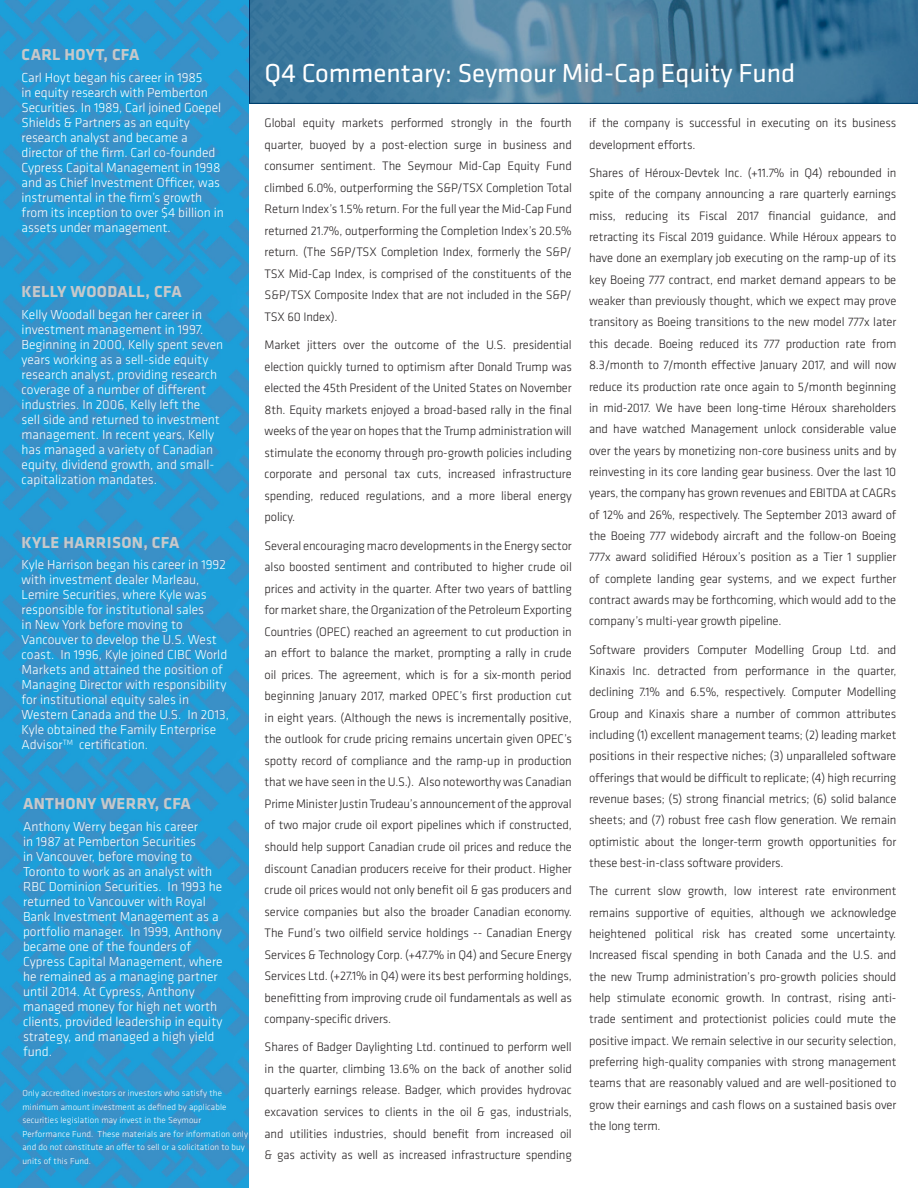
<style>
.page{position:relative;width:918px;height:1188px;background:#fff}
.page>*{position:absolute;margin:0;border:0;box-sizing:border-box;transform-origin:0 0}
.t1{font:27px "Klavika";color:#fff}
.t2{font:700 16.5px "Klavika";letter-spacing:.02em;color:#c7c8ca}
.t3{font:300 13.5px/15px "Klavika";color:#fff}
.t4{font:300 12.75px/21.5px "Klavika";letter-spacing:-.01em;color:#231f20;text-align:justify}
.t5{font:300 9px/13.5px "Klavika";letter-spacing:.01em;color:#fff}
</style>
<div class="page">
<svg style="left:0;top:0;width:249px;height:1188px;background:#2798d1"></svg>
<img style="left:251px;top:0;width:667px;height:103px">
<p class="t2" style="left:22px;top:46px;width:119px">CARL HOYT, CFA</p>
<p class="t3" style="left:22px;top:70px;width:204px">Carl Hoyt began his career in 1985<br>in equity research with Pemberton Securities. In 1989, Carl joined Goepel Shields &amp; Partners as an equity research analyst and became a director of the firm. Carl co-founded Cypress Capital Management in 1998 and as Chief Investment Officer, was instrumental in the firm’s growth from its inception to over $4 billion in assets under management.</p>
<p class="t2" style="left:22px;top:282px;width:161px">KELLY WOODALL, CFA</p>
<p class="t3" style="left:22px;top:307px;width:203px">Kelly Woodall began her career in investment management in 1997.<br>Beginning in 2000, Kelly spent seven years working as a sell-side equity research analyst, providing research coverage of a number of different industries. In 2006, Kelly left the<br>sell side and returned to investment management. In recent years, Kelly has managed a variety of Canadian equity, dividend growth, and small&shy;capitalization mandates.</p>
<p class="t2" style="left:22px;top:533px;width:159px">KYLE HARRISON , CFA</p>
<p class="t3" style="left:22px;top:557px;width:209px">Kyle Harrison began his career in 1992 with investment dealer Marleau, Lemire Securities, where Kyle was responsible for institutional sales<br>in New York before moving to Vancouver to develop the U.S. West coast. In 1996, Kyle joined CIBC World Markets and attained the position of Managing Director with responsibility for institutional equity sales in Western Canada and the U.S. In 2013, Kyle obtained the Family Enterprise Advisor<sup>TM</sup> certification.</p>
<p class="t2" style="left:23px;top:795px;width:12px">ANTH</p>
<p class="t2" style="left:65px;top:795px;width:48px">ONY WERRY</p>
<p class="t2" style="left:155px;top:795px;width:37px">, CFA</p>
<p class="t3" style="left:23px;top:819px;width:201px">Anthony Werry began his career<br>in 1987 at Pemberton Securities<br>in Vancouver, before moving to<br>Toronto to work as an analyst with<br>RBC Dominion Securities. In 1993 he returned to Vancouver with Royal<br>Bank Investment Management as a portfolio manager. In 1999, Anthony became one of the founders of<br>Cypress Capital Management, where he remained as a managing partner until 2014. At Cypress, Anthony managed money for high net worth clients, provided leadership in equity strategy, and managed a high yield fund.</p>
<p class="t5" style="left:22px;top:1086px;width:227px">Only accredited investors or investors who satisfy the minimum amount investment as defined by applicable securities legislation may invest in the Seymour Performance Fund. These materials are for information only and do not constitute an offer to sell or a solicitation to buy units of this Fund.</p>
<h1 class="t1" style="left:265px;top:58px;width:532px">Q4 Commentary: Seymour Mid-Cap Equity Fund</h1>
<p class="t4" style="left:265px;top:112px;width:309px">Global equity markets performed strongly in the fourth quarter, buoyed by a post-election surge in business and consumer sentiment. The Seymour Mid-Cap Equity Fund climbed 6.0%, outperforming the S&amp;P/TSX Completion Total Return Index’s 1.5% return. For the full year the Mid-Cap Fund returned 21.7%, outperforming the Completion Index’s 20.5% return. (The S&amp;P/TSX Completion Index, formerly the S&amp;P/ TSX Mid-Cap Index, is comprised of the constituents of the S&amp;P/TSX Composite Index that are not included in the S&amp;P/ TSX 60 Index).</p>
<p class="t4" style="left:265px;top:334px;width:309px">Market jitters over the outcome of the U.S. presidential election quickly turned to optimism after Donald Trump was elected the 45th President of the United States on November 8th. Equity markets enjoyed a broad-based rally in the final weeks of the year on hopes that the Trump administration will stimulate the economy through pro-growth policies including corporate and personal tax cuts, increased infrastructure spending, reduced regulations, and a more liberal energy policy.</p>
<p class="t4" style="left:265px;top:535px;width:309px">Several encouraging macro developments in the Energy sector also boosted sentiment and contributed to higher crude oil prices and activity in the quarter. After two years of battling for market share, the Organization of the Petroleum Exporting Countries (OPEC) reached an agreement to cut production in an effort to balance the market, prompting a rally in crude oil prices. The agreement, which is for a six-month period beginning January 2017, marked OPEC’s first production cut in eight years. (Although the news is incrementally positive, the outlook for crude pricing remains uncertain given OPEC’s spotty record of compliance and the ramp-up in production that we have seen in the U.S.). Also noteworthy was Canadian Prime Minister Justin Trudeau’s announcement of the approval of two major crude oil export pipelines which if constructed, should help support Canadian crude oil prices and reduce the discount Canadian producers receive for their product. Higher crude oil prices would not only benefit oil &amp; gas producers and service companies but also the broader Canadian economy.<br>The Fund’s two oilfield service holdings -- Canadian Energy Services &amp; Technology Corp. (+47.7% in Q4) and Secure Energy Services Ltd. (+27.1% in Q4) were its best performing holdings, benefitting from improving crude oil fundamentals as well as company-specific drivers.</p>
<p class="t4" style="left:265px;top:1036px;width:309px">Shares of Badger Daylighting Ltd. continued to perform well in the quarter, climbing 13.6% on the back of another solid quarterly earnings release. Badger, which provides hydrovac excavation services to clients in the oil &amp; gas, industrials, and utilities industries, should benefit from increased oil &amp; gas activity as well as increased infrastructure spending</p>
<p class="t4" style="left:589px;top:112px;width:309px">if the company is successful in executing on its business development efforts.</p>
<p class="t4" style="left:589px;top:162px;width:309px">Shares of Héroux-Devtek Inc. (+11.7% in Q4) rebounded in spite of the company announcing a rare quarterly earnings miss, reducing its Fiscal 2017 financial guidance, and retracting its Fiscal 2019 guidance. While Héroux appears to have done an exemplary job executing on the ramp-up of its key Boeing 777 contract, end market demand appears to be weaker than previously thought, which we expect may prove transitory as Boeing transitions to the new model 777x later this decade. Boeing reduced its 777 production rate from 8.3/month to 7/month effective January 2017, and will now reduce its production rate once again to 5/month beginning in mid-2017. We have been long-time Héroux shareholders and have watched Management unlock considerable value over the years by monetizing non-core business units and by reinvesting in its core landing gear business. Over the last 10 years, the company has grown revenues and EBITDA at CAGRs of 12% and 26%, respectively. The September 2013 award of the Boeing 777 widebody aircraft and the follow-on Boeing 777x award solidified Héroux’s position as a Tier 1 supplier of complete landing gear systems, and we expect further contract awards may be forthcoming, which would add to the company’s multi-year growth pipeline.</p>
<p class="t4" style="left:589px;top:639px;width:309px">Software providers Computer Modelling Group Ltd. and Kinaxis Inc. detracted from performance in the quarter, declining 7.1% and 6.5%, respectively. Computer Modelling Group and Kinaxis share a number of common attributes including (1) excellent management teams; (2) leading market positions in their respective niches; (3) unparalleled software offerings that would be difficult to replicate; (4) high recurring revenue bases; (5) strong financial metrics; (6) solid balance sheets; and (7) robust free cash flow generation. We remain optimistic about the longer-term growth opportunities for these best-in-class software providers.</p>
<p class="t4" style="left:589px;top:880px;width:309px">The current slow growth, low interest rate environment remains supportive of equities, although we acknowledge heightened political risk has created some uncertainty.<br>Increased fiscal spending in both Canada and the U.S. and the new Trump administration’s pro-growth policies should help stimulate economic growth. In contrast, rising anti&shy;trade sentiment and protectionist policies could mute the positive impact. We remain selective in our security selection, preferring high-quality companies with strong management teams that are reasonably valued and are well-positioned to grow their earnings and cash flows on a sustained basis over the long term.</p>
</div>
